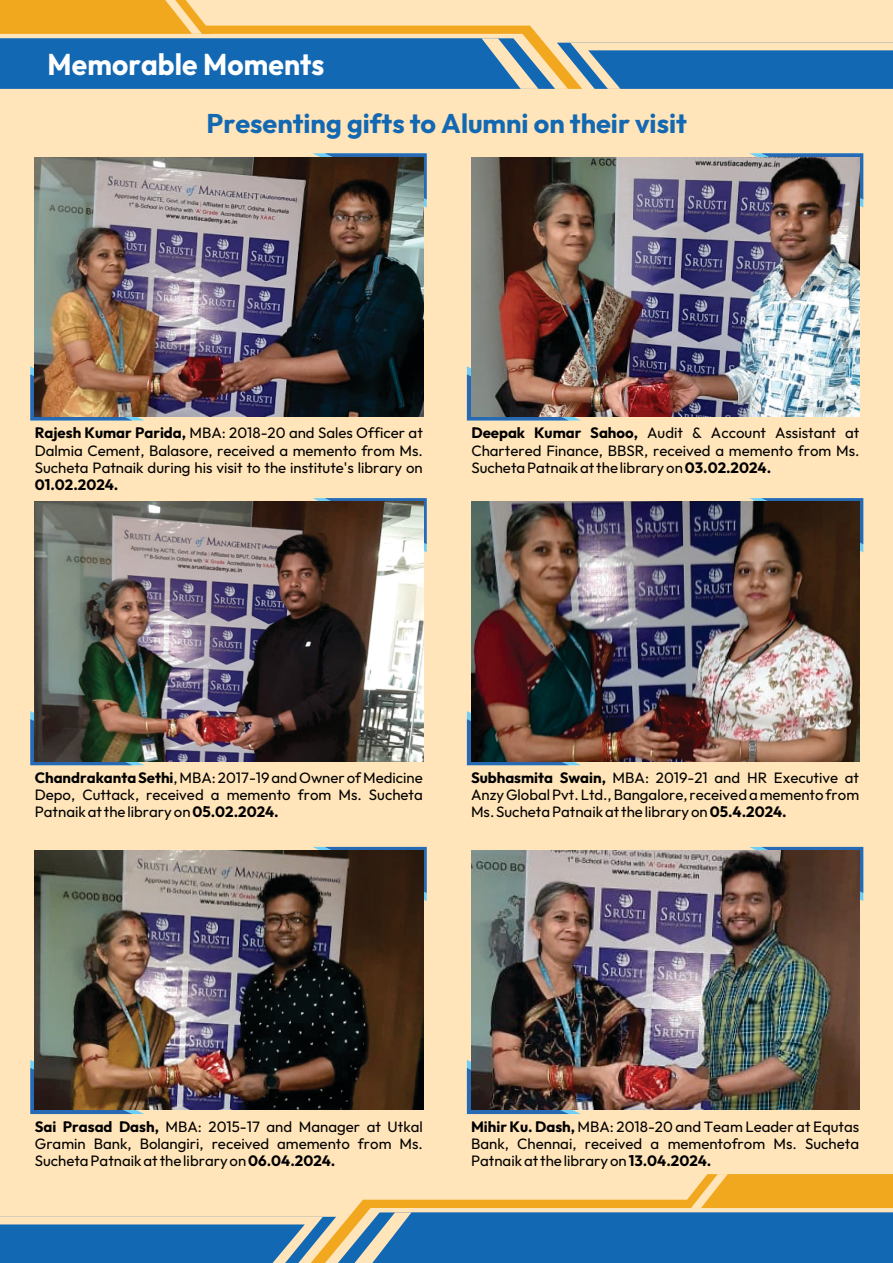
<style>
.page{position:relative;width:893px;height:1263px;background:#ffe5b9}
.page>*{position:absolute;margin:0;border:0;box-sizing:border-box;transform-origin:0 0}
.t1{font:700 30px "Outfit";letter-spacing:.005em;color:#fff;scale:.94 1}
.t2{font:700 27px "Outfit";color:#1368b3}
.t3{font:15px/17px "Outfit";color:#000;text-align:justify}
.t4{font:700 15px "Outfit";color:#000}
.s1{font-weight:700}
</style>
<div class="page">
<svg style="left:0;top:0;width:893px;height:89px"></svg>
<svg style="left:0;top:1174px;width:893px;height:89px"></svg>
<svg style="left:30px;top:366px;width:114px;height:54px"></svg>
<svg style="left:313px;top:153px;width:114px;height:54px"></svg>
<img style="left:35px;top:157px;width:388px;height:259px">
<svg style="left:467px;top:1060px;width:114px;height:54px"></svg>
<svg style="left:749px;top:847px;width:114px;height:54px"></svg>
<img style="left:471px;top:851px;width:389px;height:259px">
<svg style="left:30px;top:1060px;width:114px;height:54px"></svg>
<svg style="left:313px;top:847px;width:114px;height:54px"></svg>
<img style="left:35px;top:851px;width:388px;height:259px">
<svg style="left:30px;top:711px;width:114px;height:54px"></svg>
<svg style="left:313px;top:498px;width:114px;height:54px"></svg>
<img style="left:35px;top:502px;width:388px;height:259px">
<svg style="left:467px;top:711px;width:114px;height:54px"></svg>
<svg style="left:749px;top:498px;width:114px;height:54px"></svg>
<img style="left:471px;top:502px;width:389px;height:259px">
<svg style="left:467px;top:366px;width:114px;height:54px"></svg>
<svg style="left:749px;top:153px;width:114px;height:54px"></svg>
<img style="left:471px;top:157px;width:389px;height:259px">
<h1 class="t1" style="left:48px;top:45px;width:296px">Memorable Moments</h1>
<h2 class="t2" style="left:206px;top:106px;width:482px">Presenting gifts to Alumni on their visit</h2>
<p class="t3" style="left:35px;top:424px;width:390px"><span class="s1">Rajesh Kumar Parida,</span> MBA: 2018-20 and Sales Officer at Dalmia Cement, Balasore, received a memento from Ms.<br>Sucheta Patnaik during his visit to the institute's library on</p>
<p class="t4" style="left:35px;top:474px;width:85px">01.02.2024.</p>
<p class="t3" style="left:471px;top:424px;width:390px"><span class="s1">Deepak Kumar Sahoo,</span> Audit &amp; Account Assistant at Chartered Finance, BBSR, received a memento from Ms.<br>Sucheta Patnaik at the library on <span class="s1">03.02.2024.</span></p>
<p class="t3" style="left:35px;top:769px;width:390px"><span class="s1">Chandrakanta Sethi</span>, MBA: 2017-19 and Owner of Medicine Depo, Cuttack, received a memento from Ms. Sucheta Patnaik at the library on <span class="s1">05.02.2024.</span></p>
<p class="t3" style="left:471px;top:769px;width:390px"><span class="s1">Subhasmita Swain,</span> MBA: 2019-21 and HR Executive at Anzy Global Pvt. Ltd., Bangalore, received a memento from Ms. Sucheta Patnaik at the library on <span class="s1">05.4.2024.</span></p>
<p class="t3" style="left:35px;top:1118px;width:390px"><span class="s1">Sai Prasad Dash,</span> MBA: 2015-17 and Manager at Utkal Gramin Bank, Bolangiri, received amemento from Ms.<br>Sucheta Patnaik at the library on <span class="s1">06.04.2024.</span></p>
<p class="t3" style="left:471px;top:1118px;width:390px"><span class="s1">Mihir Ku. Dash,</span> MBA: 2018-20 and Team Leader at Equtas Bank, Chennai, received a mementofrom Ms. Sucheta Patnaik at the library on <span class="s1">13.04.2024.</span></p>
</div>
